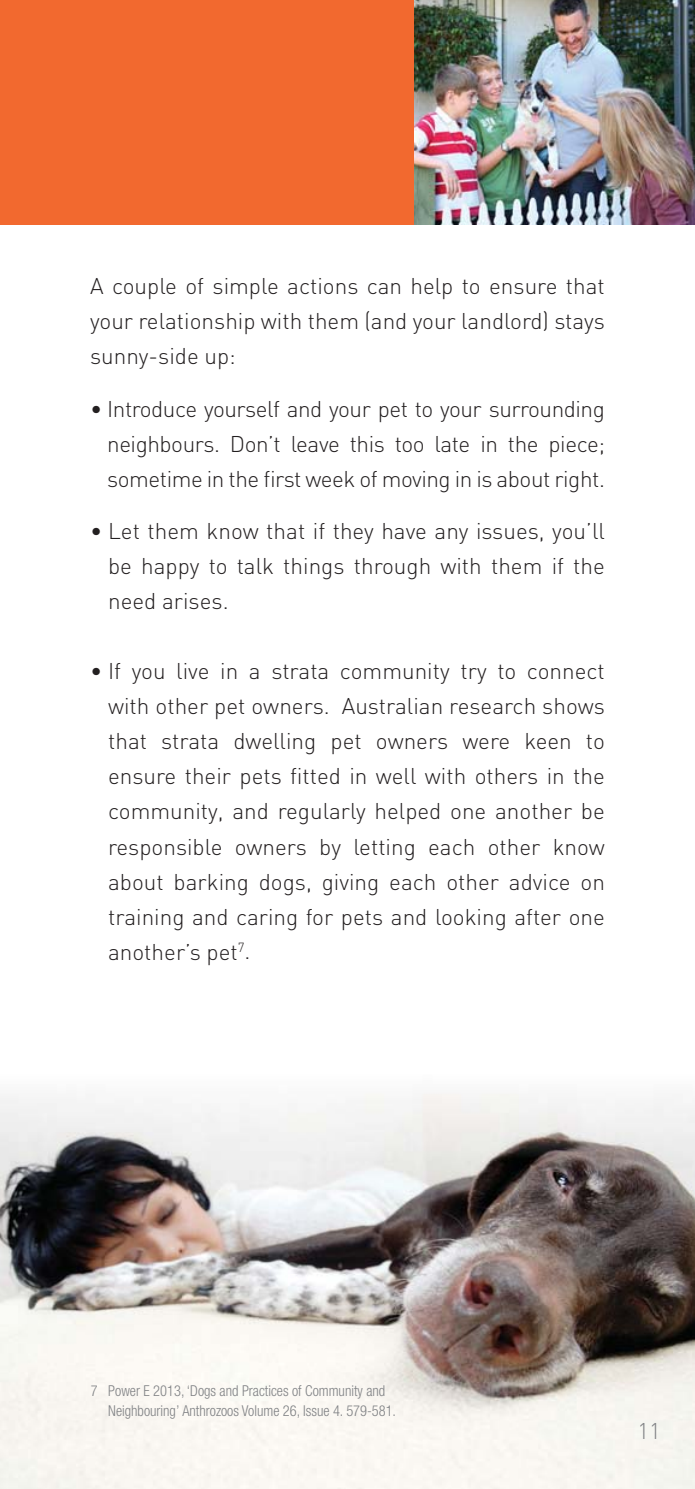
<style>
.page{position:relative;width:695px;height:1489px;background:#fff}
.page>*{position:absolute;margin:0;border:0;box-sizing:border-box;transform-origin:0 0}
.t1{font:300 22.5px/35px "DIN";color:#231f20;text-align:justify}
.t2{font:300 22.5px "DIN";color:#808285}
.t3{font:300 condensed 15px/20px "Helvetica Neue";color:#808285;scale:.96 1}
</style>
<div class="page">
<div style="left:0;top:0;width:604px;height:225px;background:#f2692f"></div>
<img style="left:415px;top:0;width:279px;height:225px">
<img style="left:0;top:1093px;width:694px;height:395px">
<p class="t1" style="left:90px;top:271px;width:516px">A couple of simple actions can help to ensure that your relationship with them (and your landlord) stays sunny-side up:</p>
<p class="t1" style="left:107px;top:394px;width:499px;text-indent:-17px">• Introduce yourself and your pet to your surrounding neighbours. Don’t leave this too late in the piece; sometime in the first week of moving in is about right.</p>
<p class="t1" style="left:108px;top:516px;width:498px;text-indent:-18px">• Let them know that if they have any issues, you’ll be happy to talk things through with them if the need arises.</p>
<p class="t1" style="left:108px;top:656px;width:498px;text-indent:-18px">• If you live in a strata community try to connect with other pet owners. Australian research shows that strata dwelling pet owners were keen to ensure their pets fitted in well with others in the community, and regularly helped one another be responsible owners by letting each other know about barking dogs, giving each other advice on training and caring for pets and looking after one another’s pet<sup>7</sup>.</p>
<p class="t3" style="left:108px;top:1382px;width:301px;text-indent:-17px">7 Power E 2013, ‘Dogs and Practices of Community and<br>Neighbouring’ Anthrozoos Volume 26, Issue 4. 579-581.</p>
<p class="t2" style="left:637px;top:1423px;width:25px">11</p>
</div>
